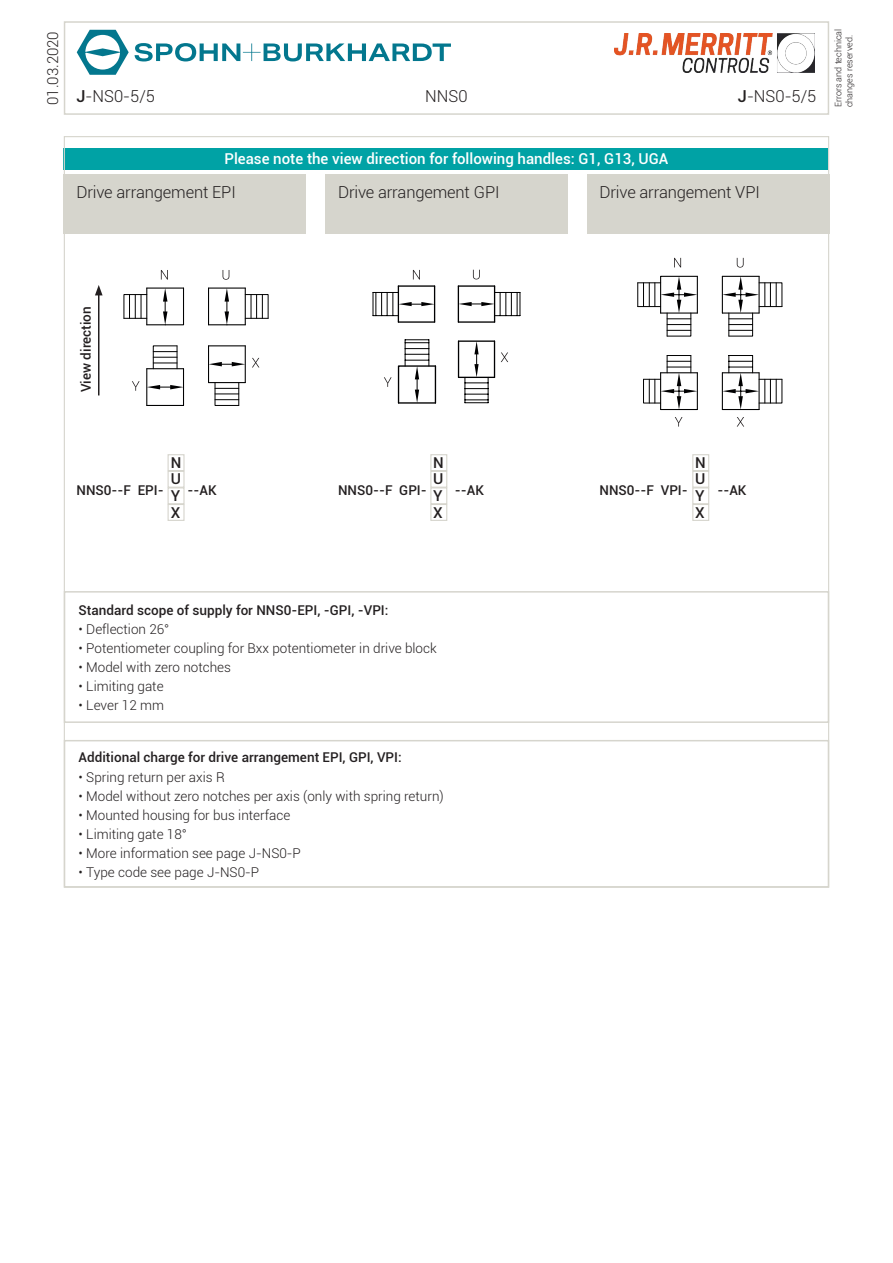
<style>
.page{position:relative;width:893px;height:1263px;background:#fff}
.page>*{position:absolute;margin:0;border:0;box-sizing:border-box;transform-origin:0 0}
.t1{font:300 16.5px "Roboto";letter-spacing:-.01em;color:#231f20}
.t2{font:500 15px "Roboto";color:#fff}
.t3{font:500 15px/16.6px "Roboto";color:#231f20;text-align:justify}
.t4{font:300 15px "Roboto";color:#231f20}
.t5{font:300 13.5px "Roboto";color:#231f20}
.t6{font:500 13.5px "Roboto";color:#231f20}
.t7{font:300 9px/10.8px "Roboto";color:#231f20}
.s1{font-weight:500}
</style>
<div class="page">
<div style="left:64px;top:21px;width:765px;height:94px;border:2px solid #d6d5cd"></div>
<svg style="left:722px;top:276px;width:60px;height:61px"></svg>
<hr style="left:758px;top:276px;width:2px;height:37px;background:#000001">
<svg style="left:637px;top:275px;width:61px;height:62px"></svg>
<hr style="left:722px;top:409px;width:37px;height:1px;background:#000001">
<hr style="left:697px;top:373px;width:1px;height:36px;background:#000001">
<hr style="left:661px;top:409px;width:36px;height:1px;background:#000001">
<svg style="left:643px;top:355px;width:54px;height:54px"></svg>
<svg style="left:722px;top:355px;width:60px;height:54px"></svg>
<svg style="left:209px;top:362px;width:36px;height:4px"></svg>
<svg style="left:214px;top:383px;width:25px;height:23px"></svg>
<hr style="left:245px;top:346px;width:1px;height:37px;background:#000001">
<hr style="left:208px;top:346px;width:1px;height:37px;background:#000001">
<svg style="left:146px;top:345px;width:39px;height:61px"></svg>
<hr style="left:209px;top:345px;width:36px;height:1px;background:#000001">
<hr style="left:209px;top:382px;width:36px;height:1px;background:#000001">
<hr style="left:209px;top:324px;width:36px;height:1px;background:#000001">
<hr style="left:209px;top:288px;width:36px;height:1px;background:#000001">
<svg style="left:123px;top:287px;width:62px;height:39px"></svg>
<hr style="left:147px;top:288px;width:37px;height:1px;background:#000001">
<hr style="left:208px;top:288px;width:1px;height:37px;background:#000001">
<svg style="left:225px;top:288px;width:4px;height:37px"></svg>
<svg style="left:246px;top:294px;width:23px;height:25px"></svg>
<hr style="left:245px;top:288px;width:1px;height:37px;background:#000001">
<hr style="left:494px;top:341px;width:1px;height:36px;background:#000001">
<hr style="left:458px;top:341px;width:1px;height:36px;background:#000001">
<hr style="left:458px;top:377px;width:36px;height:1px;background:#000001">
<hr style="left:458px;top:340px;width:36px;height:2px;background:#000001">
<svg style="left:465px;top:341px;width:24px;height:62px"></svg>
<hr style="left:398px;top:321px;width:37px;height:2px;background:#000001">
<hr style="left:398px;top:285px;width:37px;height:2px;background:#000001">
<hr style="left:398px;top:286px;width:1px;height:36px;background:#000001">
<hr style="left:434px;top:286px;width:1px;height:36px;background:#000001">
<svg style="left:373px;top:292px;width:61px;height:24px"></svg>
<hr style="left:458px;top:285px;width:37px;height:2px;background:#000001">
<hr style="left:458px;top:321px;width:37px;height:2px;background:#000001">
<hr style="left:494px;top:286px;width:1px;height:36px;background:#000001">
<hr style="left:458px;top:286px;width:1px;height:36px;background:#000001">
<svg style="left:459px;top:292px;width:62px;height:24px"></svg>
<svg style="left:501px;top:352px;width:7px;height:10px"></svg>
<svg style="left:252px;top:358px;width:7px;height:9px"></svg>
<svg style="left:384px;top:339px;width:53px;height:65px"></svg>
<svg style="left:132px;top:381px;width:8px;height:10px"></svg>
<svg style="left:413px;top:270px;width:7px;height:9px"></svg>
<svg style="left:161px;top:270px;width:7px;height:10px"></svg>
<svg style="left:674px;top:258px;width:7px;height:9px"></svg>
<svg style="left:675px;top:417px;width:7px;height:10px"></svg>
<svg style="left:473px;top:270px;width:7px;height:9px"></svg>
<svg style="left:223px;top:270px;width:6px;height:10px"></svg>
<svg style="left:737px;top:258px;width:7px;height:10px"></svg>
<svg style="left:737px;top:417px;width:7px;height:10px"></svg>
<hr style="left:98px;top:293px;width:1px;height:102px;background:#231f20">
<svg style="left:95px;top:285px;width:8px;height:10px"></svg>
<div style="left:64px;top:591px;width:765px;height:132px;border:2px solid #d6d5cd"></div>
<div style="left:64px;top:174px;width:242px;height:60px;background:#d6d5cd"></div>
<div style="left:325px;top:174px;width:243px;height:60px;background:#d6d5cd"></div>
<div style="left:587px;top:174px;width:242px;height:60px;background:#d6d5cd"></div>
<div style="left:168px;top:454px;width:17px;height:17px;border:1px solid #d6d5cd"></div>
<div style="left:430px;top:454px;width:17px;height:17px;border:1px solid #d6d5cd"></div>
<div style="left:168px;top:471px;width:17px;height:17px;border:1px solid #d6d5cd"></div>
<div style="left:430px;top:471px;width:17px;height:17px;border:1px solid #d6d5cd"></div>
<div style="left:168px;top:487px;width:17px;height:17px;border:1px solid #d6d5cd"></div>
<div style="left:430px;top:487px;width:17px;height:17px;border:1px solid #d6d5cd"></div>
<div style="left:168px;top:504px;width:17px;height:17px;border:1px solid #d6d5cd"></div>
<div style="left:430px;top:504px;width:17px;height:17px;border:1px solid #d6d5cd"></div>
<div style="left:692px;top:454px;width:17px;height:17px;border:1px solid #d6d5cd"></div>
<div style="left:692px;top:471px;width:17px;height:17px;border:1px solid #d6d5cd"></div>
<div style="left:692px;top:487px;width:17px;height:17px;border:1px solid #d6d5cd"></div>
<div style="left:692px;top:504px;width:17px;height:17px;border:1px solid #d6d5cd"></div>
<div style="left:64px;top:149px;width:764px;height:21px;background:#00a2a5"></div>
<div style="left:64px;top:740px;width:765px;height:148px;border:2px solid #d6d5cd"></div>
<svg style="left:77px;top:30px;width:52px;height:44px"></svg>
<svg style="left:135px;top:43px;width:316px;height:18px"></svg>
<img style="left:615px;top:34px;width:200px;height:38px">
<p class="t4" style="left:42px;top:105px;width:75px;rotate:-90deg">01.03.2020</p>
<p class="t7" style="left:833px;top:107px;width:80px;rotate:-90deg">Errors and technical changes reserved.</p>
<p class="t1" style="left:77px;top:84px;width:80px"><span class="s1">J</span>-NS0-5/5</p>
<p class="t1" style="left:425px;top:84px;width:44px">NNS0</p>
<p class="t1" style="left:738px;top:84px;width:80px"><span class="s1">J</span>-NS0-5/5</p>
<p class="t2" style="left:224px;top:148px;width:445px">Please note the view direction for following handles: G1, G13, UGA</p>
<p class="t1" style="left:77px;top:180px;width:161px">Drive arrangement EPI</p>
<p class="t1" style="left:338px;top:180px;width:163px">Drive arrangement GPI</p>
<p class="t1" style="left:600px;top:180px;width:162px">Drive arrangement VPI</p>
<p class="t6" style="left:77px;top:392px;width:87px;rotate:-90deg">View direction</p>
<p class="t3" style="left:171px;top:453px;width:12px">N U Y X</p>
<p class="t3" style="left:695px;top:453px;width:12px">N U Y X</p>
<p class="t3" style="left:433px;top:453px;width:12px">N U Y X</p>
<p class="t6" style="left:77px;top:481px;width:89px">NNS0--F EPI-</p>
<p class="t6" style="left:188px;top:481px;width:31px">--AK</p>
<p class="t6" style="left:338px;top:481px;width:90px">NNS0--F GPI-</p>
<p class="t6" style="left:455px;top:481px;width:31px">--AK</p>
<p class="t6" style="left:600px;top:481px;width:90px">NNS0--F VPI-</p>
<p class="t6" style="left:717px;top:481px;width:31px">--AK</p>
<p class="t6" style="left:79px;top:600px;width:311px">Standard scope of supply for NNS0-EPI, -GPI, -VPI:</p>
<p class="t5" style="left:79px;top:619px;width:92px">• Deflection 26°</p>
<p class="t5" style="left:79px;top:639px;width:360px">• Potentiometer coupling for Bxx potentiometer in drive block</p>
<p class="t5" style="left:79px;top:658px;width:154px">• Model with zero notches</p>
<p class="t5" style="left:79px;top:677px;width:86px">• Limiting gate</p>
<p class="t5" style="left:79px;top:696px;width:87px">• Lever 12 mm</p>
<p class="t6" style="left:79px;top:748px;width:325px">Additional charge for drive arrangement EPI, GPI, VPI:</p>
<p class="t5" style="left:79px;top:767px;width:148px">• Spring return per axis R</p>
<p class="t5" style="left:79px;top:786px;width:367px">• Model without zero notches per axis (only with spring return)</p>
<p class="t5" style="left:79px;top:806px;width:213px">• Mounted housing for bus interface</p>
<p class="t5" style="left:79px;top:825px;width:110px">• Limiting gate 18°</p>
<p class="t5" style="left:79px;top:844px;width:224px">• More information see page J-NS0-P</p>
<p class="t5" style="left:79px;top:863px;width:182px">• Type code see page J-NS0-P</p>
</div>
